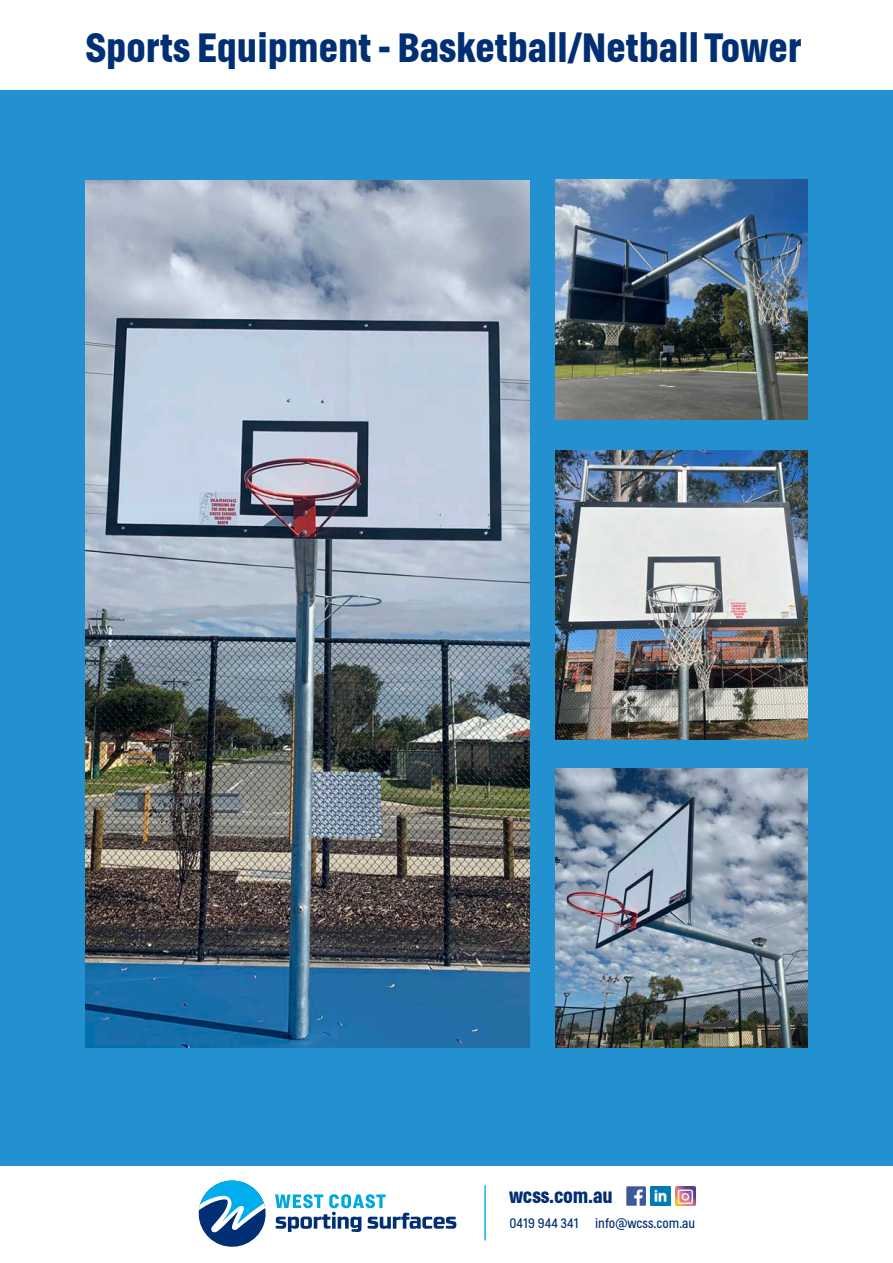
<style>
.page{position:relative;width:893px;height:1263px;background:#fff}
.page>*{position:absolute;margin:0;border:0;box-sizing:border-box;transform-origin:0 0}
.t1{font:700 40.5px "Helsinki";color:#002f73}
.t2{font:700 20.4px "Helsinki";letter-spacing:-.01em;color:#002f73}
.t3{font:300 13.65px "Helsinki";color:#002f73}
</style>
<div class="page">
<svg style="left:198px;top:1180px;width:258px;height:67px"></svg>
<hr style="left:484px;top:1185px;width:2px;height:55px;background:#00a8e2">
<img style="left:626px;top:1186px;width:20px;height:19px">
<img style="left:651px;top:1186px;width:19px;height:19px">
<img style="left:676px;top:1186px;width:19px;height:20px">
<div style="left:0;top:90px;width:893px;height:1076px;background:#2390cf"></div>
<img style="left:556px;top:179px;width:252px;height:241px">
<img style="left:85px;top:180px;width:444px;height:868px">
<img style="left:556px;top:768px;width:252px;height:280px">
<img style="left:556px;top:450px;width:252px;height:289px">
<p class="t1" style="left:85px;top:24px;width:717px">Sports Equipment - Basketball/Netball Tower</p>
<p class="t2" style="left:509px;top:1183px;width:105px">wcss.com.au</p>
<p class="t3" style="left:510px;top:1215px;width:187px">0419 944 341 info@wcss.com.au</p>
</div>
